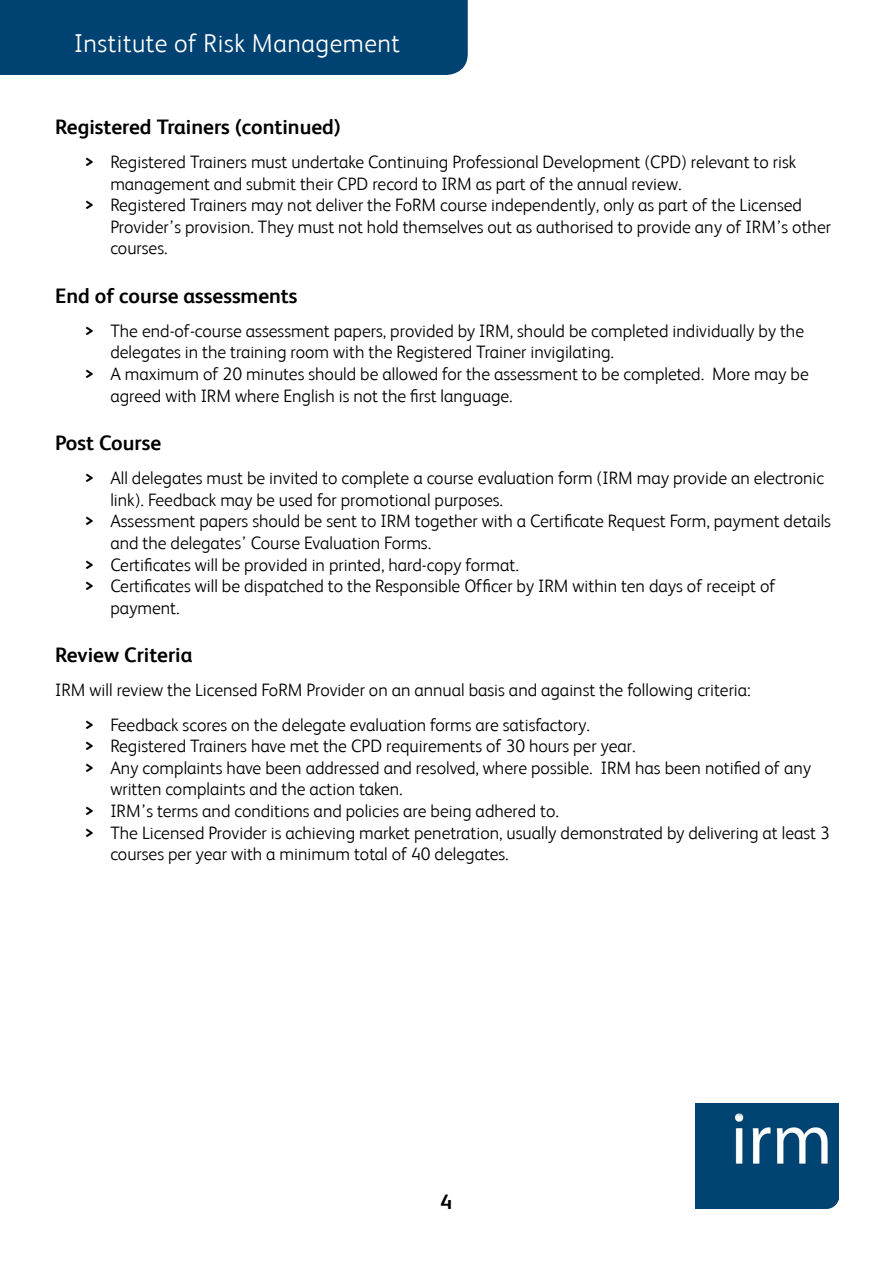
<style>
.page{position:relative;width:893px;height:1263px;background:#fff}
.page>*{position:absolute;margin:0;border:0;box-sizing:border-box;transform-origin:0 0}
.t1{font:300 25.95px "FS Albert";letter-spacing:.02em;color:#fff}
.t2{font:700 21px "FS Albert";color:#000}
.t3{font:300 18px/34.3px "FS Albert";color:#000}
.s1{font-weight:700}
</style>
<div class="page">
<div style="left:0;top:0;width:468px;height:75px;background:#004272"></div>
<img style="left:695px;top:1104px;width:144px;height:105px">
<h1 class="t1" style="left:74px;top:28px;width:328px">Institute of Risk Management</h1>
<p class="t2" style="left:55px;top:114px;width:287px">Registered Trainers (continued)</p>
<p class="t3" style="left:85px;top:145px;width:713px"><span class="s1">&gt;</span> Registered Trainers must undertake Continuing Professional Development (CPD) relevant to risk</p>
<p class="t3" style="left:110px;top:166px;width:573px">management and submit their CPD record to IRM as part of the annual review.</p>
<p class="t3" style="left:85px;top:188px;width:719px"><span class="s1">&gt;</span> Registered Trainers may not deliver the FoRM course independently, only as part of the Licensed</p>
<p class="t3" style="left:110px;top:209px;width:722px">Provider’s provision. They must not hold themselves out as authorised to provide any of IRM’s other</p>
<p class="t3" style="left:110px;top:231px;width:59px">courses.</p>
<p class="t2" style="left:55px;top:283px;width:244px">End of course assessments</p>
<p class="t3" style="left:85px;top:313px;width:721px"><span class="s1">&gt;</span> The end-of-course assessment papers, provided by IRM, should be completed individually by the</p>
<p class="t3" style="left:110px;top:335px;width:505px">delegates in the training room with the Registered Trainer invigilating.</p>
<p class="t3" style="left:85px;top:357px;width:725px"><span class="s1">&gt;</span> A maximum of 20 minutes should be allowed for the assessment to be completed. More may be</p>
<p class="t3" style="left:110px;top:378px;width:404px">agreed with IRM where English is not the first language.</p>
<p class="t2" style="left:55px;top:430px;width:108px">Post Course</p>
<p class="t3" style="left:85px;top:461px;width:741px"><span class="s1">&gt;</span> All delegates must be invited to complete a course evaluation form (IRM may provide an electronic</p>
<p class="t3" style="left:110px;top:482px;width:394px">link). Feedback may be used for promotional purposes.</p>
<p class="t3" style="left:85px;top:504px;width:748px"><span class="s1">&gt;</span> Assessment papers should be sent to IRM together with a Certificate Request Form, payment details</p>
<p class="t3" style="left:110px;top:525px;width:322px">and the delegates’ Course Evaluation Forms.</p>
<p class="t3" style="left:85px;top:547px;width:435px"><span class="s1">&gt;</span> Certificates will be provided in printed, hard-copy format.</p>
<p class="t3" style="left:85px;top:569px;width:692px"><span class="s1">&gt;</span> Certificates will be dispatched to the Responsible Officer by IRM within ten days of receipt of</p>
<p class="t3" style="left:110px;top:590px;width:71px">payment.</p>
<p class="t2" style="left:55px;top:642px;width:139px">Review Criteria</p>
<p class="t3" style="left:85px;top:673px;width:668px;text-indent:-30px">IRM will review the Licensed FoRM Provider on an annual basis and against the following criteria: <span class="s1">&gt;</span> Feedback scores on the delegate evaluation forms are satisfactory.</p>
<p class="t3" style="left:85px;top:729px;width:552px"><span class="s1">&gt;</span> Registered Trainers have met the CPD requirements of 30 hours per year.</p>
<p class="t3" style="left:85px;top:750px;width:728px"><span class="s1">&gt;</span> Any complaints have been addressed and resolved, where possible. IRM has been notified of any</p>
<p class="t3" style="left:110px;top:772px;width:294px">written complaints and the action taken.</p>
<p class="t3" style="left:85px;top:793px;width:476px"><span class="s1">&gt;</span> IRM’s terms and conditions and policies are being adhered to.</p>
<p class="t3" style="left:85px;top:815px;width:746px"><span class="s1">&gt;</span> The Licensed Provider is achieving market penetration, usually demonstrated by delivering at least 3</p>
<p class="t3" style="left:110px;top:837px;width:400px">courses per year with a minimum total of 40 delegates.</p>
<p class="t2" style="left:441px;top:1189px;width:13px">4</p>
</div>
